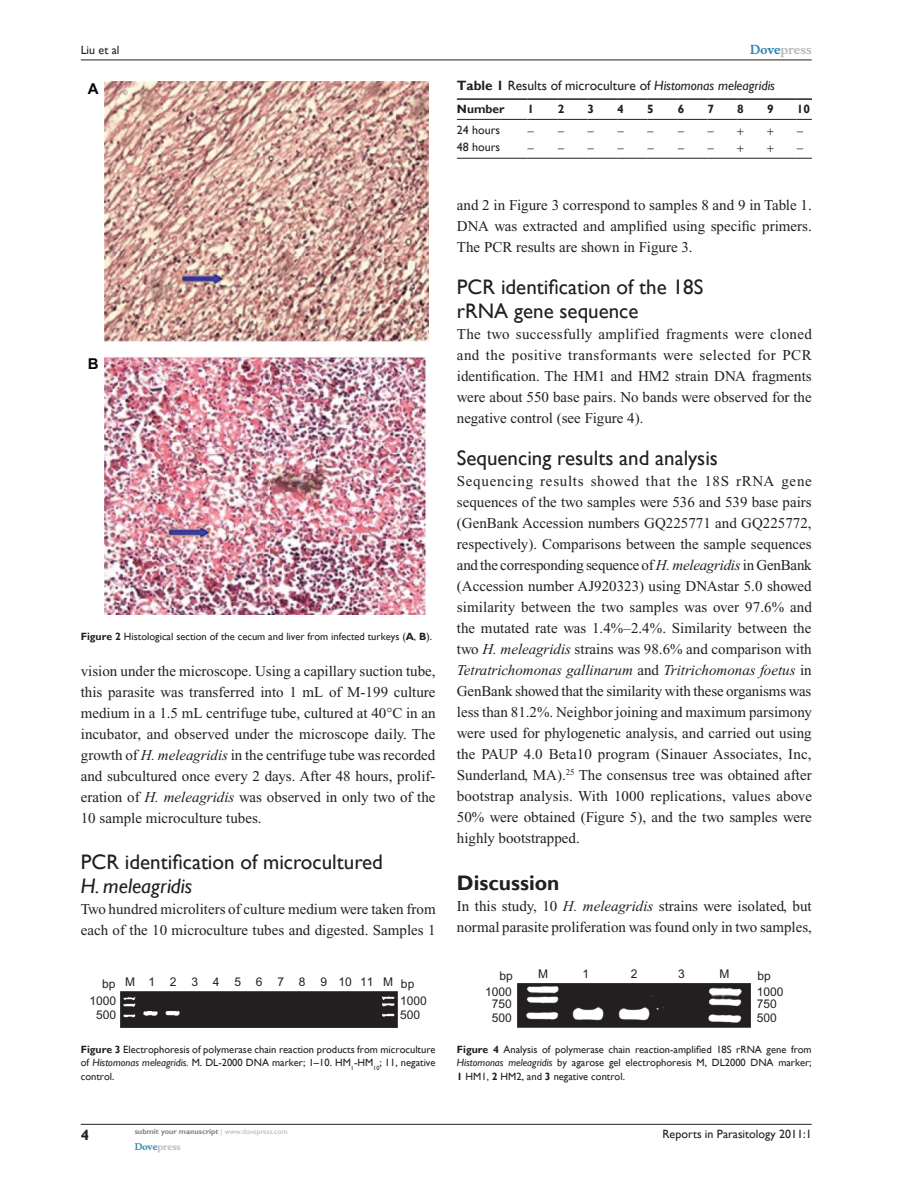
<style>
.page{position:relative;width:918px;height:1188px;background:#fff}
.page>*{position:absolute;margin:0;border:0;box-sizing:border-box;transform-origin:0 0}
.t1{font:21px/24px "Gill Sans";color:#231f20}
.t2{font:italic 21px "Gill Sans";color:#231f20}
.t3{font:700 21px "Gill Sans";color:#231f20}
.t4{font:15px/21px "Times New Roman";color:#231f20;text-align:justify}
.t5{font:700 15px "Arial";color:#040503}
.t6{font:700 15px "Gill Sans";color:#231f20}
.t7{font:13.5px "Gill Sans";color:#231f20}
.t8{font:12px/17.5px "Gill Sans";color:#231f20}
.t9{font:12px/15.8px "Arial";color:#231f20}
.t10{font:12px/18.6px "Arial";letter-spacing:.955em;color:#231f20}
.t11{font:700 12px "Gill Sans";color:#231f20}
.t12{font:700 12px "Musee";color:#b8b9bc}
.t13{font:10.5px/13.5px "Gill Sans";color:#231f20;text-align:justify}
.t14{font:700 9px "Musee";color:#b8b9bc}
.t15{font:700 7.5px "Gill Sans";color:#808285}
.s1{font-weight:700}
.s2{font-style:italic}
.s3{font-weight:400;color:#b8b9bc}
.s4{color:#3485ae}
</style>
<div class="page">
<hr style="left:81px;top:1124px;width:731px;height:1px;background:#231f20">
<hr style="left:81px;top:60px;width:731px;height:1px;background:#231f20">
<img style="left:105px;top:81px;width:324px;height:534px">
<hr style="left:457px;top:98px;width:71px;height:2px;background:#231f20">
<hr style="left:528px;top:98px;width:30px;height:2px;background:#231f20">
<hr style="left:558px;top:98px;width:29px;height:2px;background:#231f20">
<hr style="left:587px;top:98px;width:30px;height:2px;background:#231f20">
<hr style="left:617px;top:98px;width:30px;height:2px;background:#231f20">
<hr style="left:647px;top:98px;width:31px;height:2px;background:#231f20">
<hr style="left:678px;top:98px;width:29px;height:2px;background:#231f20">
<hr style="left:707px;top:98px;width:30px;height:2px;background:#231f20">
<hr style="left:737px;top:98px;width:30px;height:2px;background:#231f20">
<hr style="left:767px;top:98px;width:30px;height:2px;background:#231f20">
<svg style="left:797px;top:98px;width:15px;height:2px"></svg>
<hr style="left:457px;top:119px;width:71px;height:1px;background:#231f20">
<hr style="left:528px;top:119px;width:30px;height:1px;background:#231f20">
<svg style="left:558px;top:119px;width:29px;height:1px"></svg>
<hr style="left:587px;top:119px;width:30px;height:1px;background:#231f20">
<hr style="left:617px;top:119px;width:30px;height:1px;background:#231f20">
<hr style="left:647px;top:119px;width:31px;height:1px;background:#231f20">
<svg style="left:678px;top:119px;width:29px;height:1px"></svg>
<hr style="left:707px;top:119px;width:30px;height:1px;background:#231f20">
<hr style="left:737px;top:119px;width:30px;height:1px;background:#231f20">
<hr style="left:767px;top:119px;width:30px;height:1px;background:#231f20">
<svg style="left:797px;top:119px;width:15px;height:1px"></svg>
<hr style="left:457px;top:158px;width:71px;height:1px;background:#231f20">
<hr style="left:528px;top:158px;width:30px;height:1px;background:#231f20">
<svg style="left:558px;top:158px;width:29px;height:1px"></svg>
<hr style="left:587px;top:158px;width:30px;height:1px;background:#231f20">
<hr style="left:617px;top:158px;width:30px;height:1px;background:#231f20">
<hr style="left:647px;top:158px;width:31px;height:1px;background:#231f20">
<svg style="left:678px;top:158px;width:29px;height:1px"></svg>
<hr style="left:707px;top:158px;width:30px;height:1px;background:#231f20">
<hr style="left:737px;top:158px;width:30px;height:1px;background:#231f20">
<hr style="left:767px;top:158px;width:30px;height:1px;background:#231f20">
<svg style="left:797px;top:158px;width:15px;height:1px"></svg>
<div style="left:121px;top:992px;width:276px;height:35px;background:#231f20"></div>
<img style="left:517px;top:984px;width:233px;height:43px">
<p class="t8" style="left:81px;top:42px;width:40px">Liu et al</p>
<p class="t5" style="left:88px;top:80px;width:12px">A</p>
<p class="t5" style="left:88px;top:354px;width:12px">B</p>
<p class="t13" style="left:81px;top:630px;width:353px"><span class="s1">Figure 2</span> Histological section of the cecum and liver from infected turkeys (<span class="s1">A</span>, <span class="s1">B</span>).</p>
<p class="t4" style="left:81px;top:660px;width:356px">vision under the microscope. Using a capillary suction tube, this parasite was transferred into 1 mL of M-199 culture medium in a 1.5 mL centrifuge tube, cultured at 40 C in an incubator, and observed under the microscope daily. The growth of <span class="s2">H. meleagridis</span> in the centrifuge tube was recorded and subcultured once every 2 days. After 48 hours, prolif&shy;eration of <span class="s2">H. meleagridis</span> was observed in only two of the 10 sample microculture tubes.</p>
<h1 class="t1" style="left:81px;top:850px;width:304px">PCR identification of microcultured</h1>
<h1 class="t2" style="left:81px;top:874px;width:113px">H. meleagridis</h1>
<p class="t4" style="left:81px;top:899px;width:356px">Two hundred microliters of culture medium were taken from each of the 10 microculture tubes and digested. Samples 1</p>
<p class="t10" style="left:90px;top:973px;width:305px;text-indent:13px">bpM1234567891011M<br>1000</p>
<p class="t9" style="left:96px;top:1007px;width:22px">500</p>
<p class="t9" style="left:400px;top:975px;width:28px;line-height:16.8px">bp<br>1000</p>
<p class="t9" style="left:400px;top:1007px;width:22px">500</p>
<p class="t13" style="left:81px;top:1042px;width:356px"><span class="s1">Figure 3</span> Electrophoresis of polymerase chain reaction products from microculture of <span class="s2">Histomonas meleagridis.</span> M. DL-2000 DNA marker; 1–10. HM<sub>1</sub>-HM<sub>10</sub>; 11, negative control.</p>
<p class="t6" style="left:81px;top:1126px;width:10px">4</p>
<p class="t15" style="left:135px;top:1127px;width:154px">submit your manuscript <span class="s3">| www.dovepress.com</span></p>
<p class="t14" style="left:135px;top:1141px;width:48px"><span class="s4">Dove</span>press</p>
<p class="t12" style="left:750px;top:43px;width:63px"><span class="s4">Dove</span>press</p>
<p class="t7" style="left:457px;top:78px;width:320px"><span class="s1">Table 1</span> Results of microculture of <span class="s2">Histomonas meleagridis</span></p>
<p class="t11" style="left:457px;top:102px;width:49px">Number</p>
<p class="t11" style="left:528px;top:102px;width:8px">1</p>
<p class="t11" style="left:558px;top:102px;width:8px">2</p>
<p class="t11" style="left:587px;top:102px;width:8px">3</p>
<p class="t11" style="left:617px;top:102px;width:8px">4</p>
<p class="t11" style="left:647px;top:102px;width:8px">5</p>
<p class="t11" style="left:678px;top:102px;width:8px">6</p>
<p class="t11" style="left:707px;top:102px;width:8px">7</p>
<p class="t11" style="left:737px;top:102px;width:8px">8</p>
<p class="t11" style="left:767px;top:102px;width:8px">9</p>
<p class="t11" style="left:797px;top:102px;width:15px">10</p>
<p class="t8" style="left:457px;top:121px;width:45px">24 hours<br>48 hours</p>
<p class="t4" style="left:457px;top:195px;width:356px">and 2 in Figure 3 correspond to samples 8 and 9 in Table 1.<br>DNA was extracted and amplified using specific primers.<br>The PCR results are shown in Figure 3.</p>
<h1 class="t1" style="left:457px;top:275px;width:248px">PCR identification of the 18S rRNA gene sequence</h1>
<p class="t4" style="left:457px;top:324px;width:356px">The two successfully amplified fragments were cloned and the positive transformants were selected for PCR identification. The HM1 and HM2 strain DNA fragments were about 550 base pairs. No bands were observed for the negative control (see Figure 4).</p>
<h1 class="t1" style="left:457px;top:446px;width:263px">Sequencing results and analysis</h1>
<p class="t4" style="left:457px;top:471px;width:357px">Sequencing results showed that the 18S rRNA gene sequences of the two samples were 536 and 539 base pairs (GenBank Accession numbers GQ225771 and GQ225772, respectively). Comparisons between the sample sequences and the corresponding sequence of <span class="s2">H. meleagridis</span> in GenBank (Accession number AJ920323) using DNAstar 5.0 showed similarity between the two samples was over 97.6% and the mutated rate was 1.4%–2.4%. Similarity between the two <span class="s2">H. meleagridis</span> strains was 98.6% and comparison with <span class="s2">Tetratrichomonas gallinarum</span> and <span class="s2">Tritrichomonas foetus</span> in GenBank showed that the similarity with these organisms was less than 81.2%. Neighbor joining and maximum parsimony were used for phylogenetic analysis, and carried out using the PAUP 4.0 Beta10 program (Sinauer Associates, Inc, Sunderland, MA).<sup>25</sup> The consensus tree was obtained after bootstrap analysis. With 1000 replications, values above 50% were obtained (Figure 5), and the two samples were highly bootstrapped.</p>
<h1 class="t3" style="left:457px;top:871px;width:104px">Discussion</h1>
<p class="t4" style="left:457px;top:896px;width:356px">In this study, 10 <span class="s2">H. meleagridis</span> strains were isolated, but normal parasite proliferation was found only in two samples,</p>
<p class="t9" style="left:538px;top:966px;width:11px">M</p>
<p class="t9" style="left:582px;top:966px;width:8px">1</p>
<p class="t9" style="left:631px;top:966px;width:8px">2</p>
<p class="t9" style="left:678px;top:966px;width:8px">3</p>
<p class="t9" style="left:720px;top:966px;width:11px">M</p>
<p class="t9" style="left:757px;top:968px;width:28px">bp<br>1000</p>
<p class="t9" style="left:757px;top:998px;width:22px;line-height:13.4px">750<br>500</p>
<p class="t9" style="left:485px;top:968px;width:29px;text-align:right">bp<br>1000</p>
<p class="t9" style="left:492px;top:998px;width:22px;line-height:13.4px">750<br>500</p>
<p class="t13" style="left:457px;top:1042px;width:356px"><span class="s1">Figure 4</span> Analysis of polymerase chain reaction-amplified 18S rRNA gene from <span class="s2">Histomonas meleagridis</span> by agarose gel electrophoresis M, DL2000 DNA marker; <span class="s1">1</span> HM1, <span class="s1">2</span> HM2, and <span class="s1">3</span> negative control.</p>
<p class="t8" style="left:662px;top:1125px;width:151px">Reports in Parasitology 2011:1</p>
</div>
